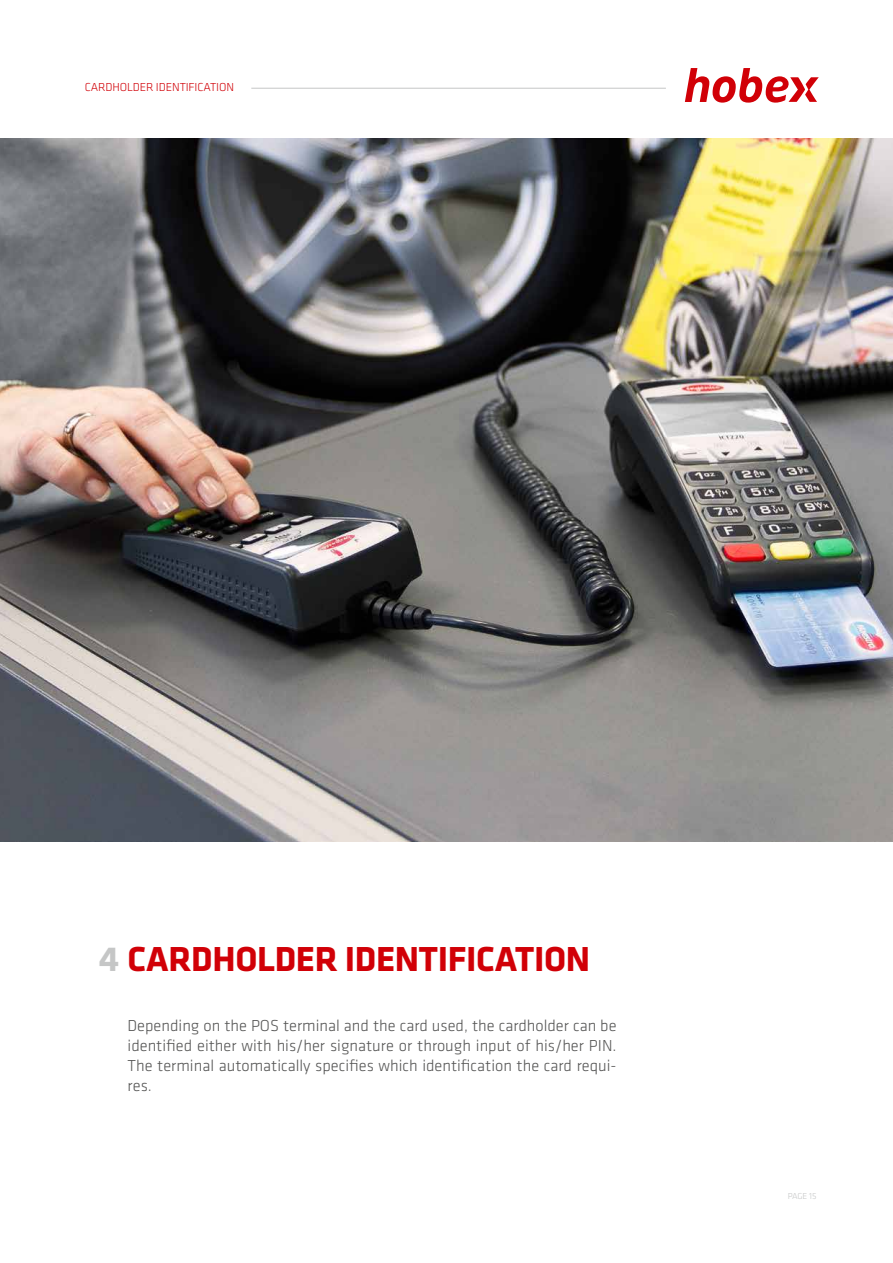
<style>
.page{position:relative;width:893px;height:1263px;background:#fff}
.page>*{position:absolute;margin:0;border:0;box-sizing:border-box;transform-origin:0 0}
.t1{font:700 36px "Klavika";letter-spacing:-.01em;color:#d10007}
.t2{font:300 16.5px/20.1px "Klavika";color:#565655;text-align:justify}
.t3{font:300 12px "Klavika";letter-spacing:-.01em;color:#d10007}
.t4{font:300 9px "Klavika";color:#c5c6c6}
.s1{color:#c5c6c6}
</style>
<div class="page">
<img style="left:0;top:139px;width:893px;height:703px">
<svg style="left:685px;top:68px;width:134px;height:35px"></svg>
<hr style="left:251px;top:88px;width:415px;height:1px;background:#c5c6c6">
<p class="t3" style="left:85px;top:80px;width:151px">CARDHOLDER IDENTIFICATION</p>
<h1 class="t1" style="left:99px;top:933px;width:493px"><span class="s1">4</span> CARDHOLDER IDENTIFICATION</h1>
<p class="t2" style="left:128px;top:1015px;width:490px">Depending on the POS terminal and the card used, the cardholder can be identified either with his/her signature or through input of his/her PIN.<br>The terminal automatically specifies which identification the card requi&shy;res.</p>
<p class="t4" style="left:788px;top:1191px;width:30px">PAGE 15</p>
</div>
